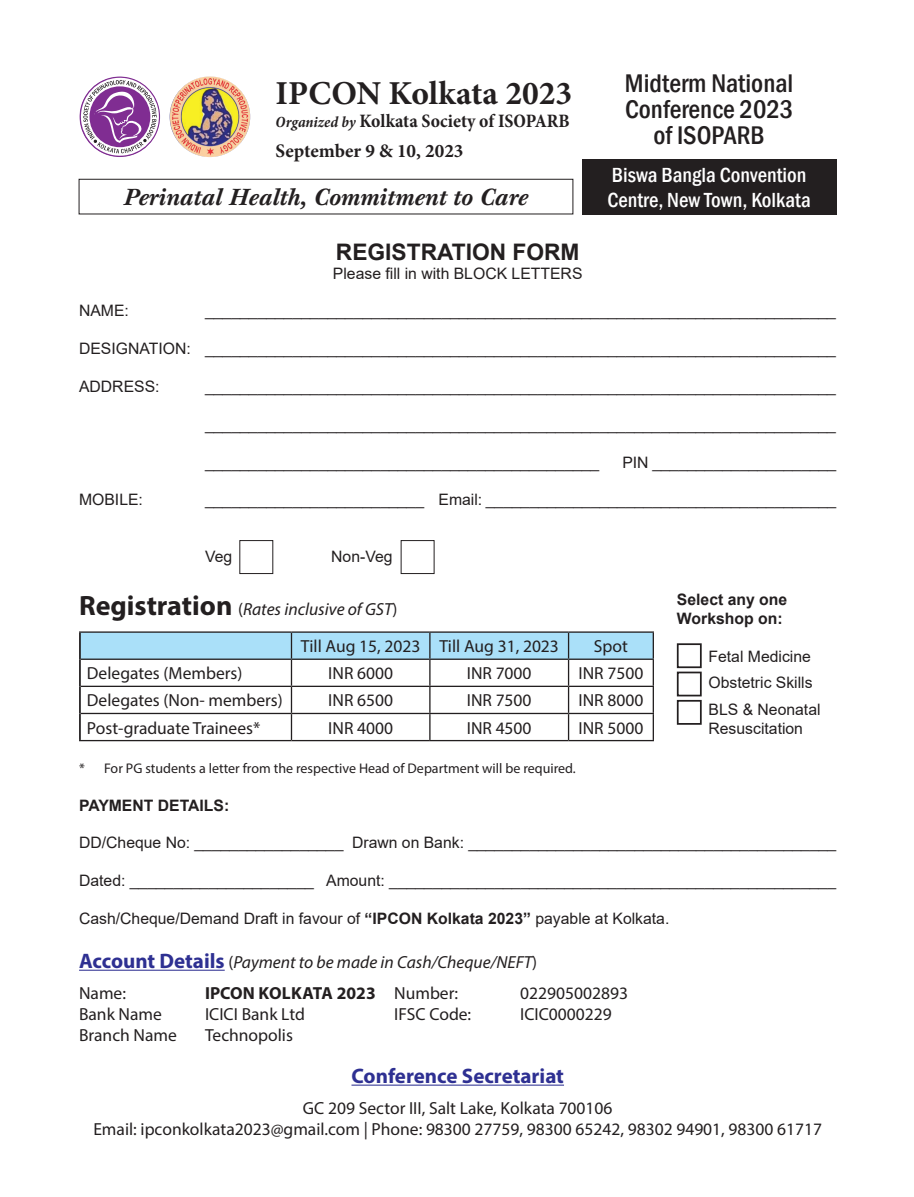
<style>
.page{position:relative;width:914px;height:1197px;background:#fff}
.page>*{position:absolute;margin:0;border:0;box-sizing:border-box;transform-origin:0 0}
.t1{font:700 33.43px "Minion Pro";color:#231f20}
.t2{font:500 condensed 26.25px/26.2px "Franklin Gothic";color:#231f20;text-align:center}
.t3{font:italic 700 22.75px "Baskerville Ten Pro";color:#231f20}
.t4{font:700 22.75px "Arial";color:#231f20}
.t5{font:500 condensed 21px "Franklin Gothic";color:#fff}
.t6{font:700 21px "Myriad Pro";color:#2e3092}
.t7{font:700 condensed 19.07px "Minion Pro";color:#231f20}
.t8{font:700 19.07px "Minion Pro";color:#231f20}
.t9{font:17.5px/37.6px "Myriad Pro";color:#231f20}
.t10{font:italic 17.5px/31px "Myriad Pro";color:#231f20}
.t11{font:700 17.5px "Myriad Pro";color:#231f20}
.t12{font:15.75px/18.9px "Arial";color:#231f20}
.t13{font:700 15.75px/18.9px "Arial";color:#231f20}
.t14{font:14px "Myriad Pro";color:#231f20}
.s1{font-style:italic;font-size:15.58px}
.s2{font-weight:700;font-size:28px}
.s3{font-style:italic}
.s4{font-weight:700}
.s5{font-weight:700;font-style:normal;font-size:21px;color:#2e3092}
.s6{font-style:normal}
.s7{font-weight:400}
</style>
<div class="page">
<hr style="left:79px;top:970px;width:146px;height:1px;background:#2e3092">
<hr style="left:351px;top:1085px;width:213px;height:1px;background:#2e3092">
<hr style="left:79px;top:633px;width:2px;height:26px;background:#231f20">
<hr style="left:79px;top:659px;width:2px;height:27px;background:#231f20">
<hr style="left:79px;top:686px;width:2px;height:27px;background:#231f20">
<hr style="left:79px;top:713px;width:2px;height:27px;background:#231f20">
<hr style="left:79px;top:631px;width:212px;height:2px;background:#231f20">
<hr style="left:291px;top:631px;width:139px;height:2px;background:#231f20">
<hr style="left:430px;top:631px;width:138px;height:2px;background:#231f20">
<hr style="left:568px;top:631px;width:86px;height:2px;background:#231f20">
<hr style="left:652px;top:633px;width:2px;height:26px;background:#231f20">
<hr style="left:568px;top:659px;width:86px;height:1px;background:#231f20">
<hr style="left:652px;top:660px;width:2px;height:26px;background:#231f20">
<hr style="left:568px;top:686px;width:86px;height:1px;background:#231f20">
<hr style="left:652px;top:687px;width:2px;height:26px;background:#231f20">
<hr style="left:568px;top:713px;width:86px;height:1px;background:#231f20">
<svg style="left:80px;top:632px;width:573px;height:108px"></svg>
<hr style="left:652px;top:714px;width:2px;height:26px;background:#231f20">
<hr style="left:79px;top:740px;width:212px;height:1px;background:#231f20">
<hr style="left:291px;top:740px;width:139px;height:1px;background:#231f20">
<hr style="left:430px;top:740px;width:138px;height:1px;background:#231f20">
<hr style="left:568px;top:740px;width:86px;height:1px;background:#231f20">
<div style="left:582px;top:160px;width:254px;height:55px;background:#231f20"></div>
<div style="left:79px;top:179px;width:494px;height:35px;border:1px solid #231f20"></div>
<div style="left:239px;top:540px;width:34px;height:34px;border:1px solid #231f20"></div>
<div style="left:400px;top:540px;width:34px;height:34px;border:1px solid #231f20"></div>
<img style="left:170px;top:77px;width:80px;height:80px;border-radius:40px">
<svg style="left:79px;top:77px;width:81px;height:80px"></svg>
<div style="left:676px;top:643px;width:25px;height:25px;border:2px solid #231f20"></div>
<div style="left:676px;top:672px;width:25px;height:24px;border:2px solid #231f20"></div>
<div style="left:676px;top:700px;width:25px;height:25px;border:2px solid #231f20"></div>
<h1 class="t1" style="left:275px;top:70px;width:298px">IPCON Kolkata 2023</h1>
<p class="t7" style="left:275px;top:108px;width:296px"><span class="s1">Organized by</span> Kolkata Society of ISOPARB</p>
<p class="t8" style="left:275px;top:138px;width:189px">September 9 &amp; 10, 2023</p>
<h2 class="t2" style="left:625px;top:70px;width:170px">Midterm National<br>Conference 2023 of ISOPARB</h2>
<h3 class="t5" style="left:612px;top:161px;width:196px">Biswa Bangla Convention</h3>
<h3 class="t3" style="left:124px;top:183px;width:406px">Perinatal Health, Commitment to Care</h3>
<h3 class="t5" style="left:607px;top:187px;width:205px">Centre, New Town, Kolkata</h3>
<p class="t12" style="left:79px;top:301px;width:51px">NAME:</p>
<h3 class="t4" style="left:336px;top:236px;width:245px">REGISTRATION FORM</h3>
<p class="t12" style="left:333px;top:263px;width:251px">Please fill in with BLOCK LETTERS</p>
<p class="t12" style="left:205px;top:301px;width:632px">________________________________________________________________________</p>
<p class="t12" style="left:79px;top:339px;width:758px">DESIGNATION: ________________________________________________________________________</p>
<p class="t12" style="left:79px;top:377px;width:82px">ADDRESS:</p>
<p class="t12" style="left:205px;top:377px;width:632px">________________________________________________________________________</p>
<p class="t12" style="left:205px;top:415px;width:632px">________________________________________________________________________</p>
<p class="t12" style="left:205px;top:452px;width:396px">_____________________________________________</p>
<p class="t12" style="left:622px;top:452px;width:215px">PIN _____________________</p>
<p class="t12" style="left:79px;top:490px;width:65px">MOBILE:</p>
<p class="t12" style="left:205px;top:490px;width:632px">_________________________ Email: ________________________________________</p>
<p class="t12" style="left:205px;top:547px;width:29px">Veg</p>
<p class="t12" style="left:331px;top:547px;width:63px">Non-Veg</p>
<p class="t9" style="left:301px;top:590px;width:259px;text-indent:-222px"><span class="s2">Registration</span> (<span class="s3">Rates inclusive of GST</span>)<br>Till Aug 15, 2023 Till Aug 31, 2023</p>
<p class="t13" style="left:677px;top:590px;width:112px">Select any one<br>Workshop on:</p>
<p class="t12" style="left:677px;top:647px;width:135px">• Fetal Medicine</p>
<p class="t12" style="left:677px;top:673px;width:137px">• Obstetric Skills</p>
<p class="t12" style="left:708px;top:700px;width:114px;text-indent:-32px">• BLS &amp; Neonatal<br>Resuscitation</p>
<p class="t9" style="left:594px;top:627px;width:35px">Spot</p>
<p class="t9" style="left:87px;top:654px;width:157px">Delegates (Members)</p>
<p class="t9" style="left:328px;top:654px;width:66px">INR 6000</p>
<p class="t9" style="left:467px;top:654px;width:66px">INR 7000</p>
<p class="t9" style="left:578px;top:654px;width:66px">INR 7500</p>
<p class="t9" style="left:87px;top:682px;width:197px">Delegates (Non- members)</p>
<p class="t9" style="left:328px;top:682px;width:66px">INR 6500</p>
<p class="t9" style="left:467px;top:682px;width:66px">INR 7500</p>
<p class="t9" style="left:578px;top:682px;width:66px">INR 8000</p>
<p class="t9" style="left:87px;top:709px;width:175px">Post-graduate Trainees*</p>
<p class="t9" style="left:328px;top:709px;width:66px">INR 4000</p>
<p class="t9" style="left:467px;top:709px;width:66px">INR 4500</p>
<p class="t9" style="left:578px;top:709px;width:66px">INR 5000</p>
<p class="t14" style="left:79px;top:759px;width:498px">* For PG students a letter from the respective Head of Department will be required.</p>
<p class="t13" style="left:79px;top:796px;width:152px">PAYMENT DETAILS:</p>
<p class="t12" style="left:79px;top:833px;width:758px">DD/Cheque No: _________________ Drawn on Bank: __________________________________________</p>
<p class="t12" style="left:79px;top:871px;width:758px">Dated: _____________________ Amount: ___________________________________________________</p>
<p class="t12" style="left:79px;top:909px;width:592px">Cash/Cheque/Demand Draft in favour of <span class="s4">“IPCON Kolkata 2023”</span> payable at Kolkata.</p>
<p class="t10" style="left:79px;top:946px;width:459px"><span class="s5">Account Details</span> <span class="s6">(</span>Payment to be made in Cash/Cheque/NEFT<span class="s6">)<br>Name:</span></p>
<p class="t11" style="left:205px;top:982px;width:254px">IPCON Ko lkata 2023 <span class="s7">Number:</span></p>
<p class="t9" style="left:520px;top:974px;width:109px">022905002893</p>
<p class="t9" style="left:79px;top:995px;width:84px">Bank Name</p>
<p class="t9" style="left:205px;top:995px;width:101px">ICICI Bank Ltd</p>
<p class="t9" style="left:394px;top:995px;width:79px">IFSC Code:</p>
<p class="t9" style="left:520px;top:995px;width:93px">ICIC0000229</p>
<p class="t9" style="left:79px;top:1016px;width:99px">Branch Name</p>
<p class="t9" style="left:205px;top:1016px;width:89px">Technopolis</p>
<h3 class="t6" style="left:351px;top:1062px;width:214px">Conference Secretariat</h3>
<p class="t9" style="left:93px;top:1097px;width:730px;line-height:21px;text-align:center">GC 209 Sector III, Salt Lake, Kolkata 700106<br>Email: ipconkolkata2023@gmail.com | Phone: 98300 27759, 98300 65242, 98302 94901, 98300 61717</p>
</div>
